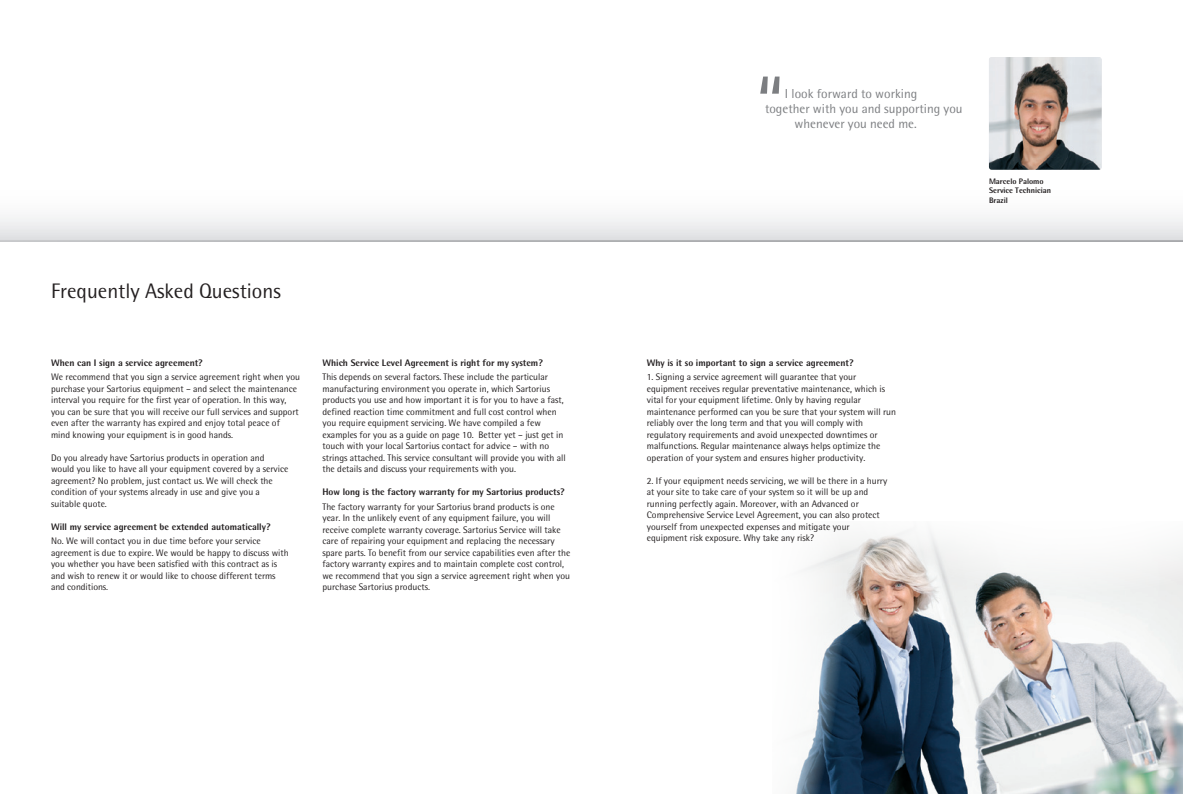
<style>
.page{position:relative;width:1183px;height:794px;background:#fff}
.page>*{position:absolute;margin:0;border:0;box-sizing:border-box;transform-origin:0 0}
.t1{font:79.6px "Sartorius Rotis Sans 2013";color:#7c7e81}
.t2{font:21px "Sartorius Rotis Sans 2013";color:#231f20}
.t3{font:13px/15px "Sartorius Rotis Sans 2013";color:#7c7e81}
.t4{font:9.5px/11.5px "Sartorius Rotis Sans 2013";color:#231f20}
.t5{font:800 9.5px "Sartorius Rotis Sans 2013";color:#231f20}
.t6{font:800 8px/9.5px "Sartorius Rotis Sans 2013";color:#231f20}
</style>
<div class="page">
<svg style="left:0;top:217px;width:595px;height:24px"></svg>
<hr style="left:0;top:241px;width:595px;height:1px;background:#7c7e81">
<img style="left:864px;top:598px;width:318px;height:196px">
<svg style="left:864px;top:531px;width:318px;height:67px;fill:#f3f4f3"></svg>
<svg style="left:795px;top:538px;width:69px;height:256px"></svg>
<svg style="left:595px;top:58px;width:587px;height:183px"></svg>
<hr style="left:595px;top:241px;width:587px;height:1px;background:#7c7e81">
<img style="left:988px;top:57px;width:113px;height:113px">
<h2 class="t2" style="left:51px;top:278px;width:231px">Frequently Asked Questions</h2>
<p class="t5" style="left:51px;top:357px;width:153px">When can I sign a service agreement?</p>
<p class="t4" style="left:51px;top:371px;width:250px">We recommend that you sign a service agreement right when you purchase your Sartorius equipment – and select the maintenance interval you require for the first year of operation. In this way, you can be sure that you will receive our full services and support even after the warranty has expired and enjoy total peace of mind knowing your equipment is in good hands.</p>
<p class="t4" style="left:51px;top:452px;width:239px">Do you already have Sartorius products in operation and would you like to have all your equipment covered by a service agreement? No problem, just contact us. We will check the condition of your systems already in use and give you a suitable quote.</p>
<p class="t5" style="left:51px;top:520px;width:221px">Will my service agreement be extended automatically?</p>
<p class="t4" style="left:51px;top:535px;width:239px">No. We will contact you in due time before your service agreement is due to expire. We would be happy to discuss with you whether you have been satisfied with this contract as is and wish to renew it or would like to choose different terms and conditions.</p>
<p class="t5" style="left:322px;top:357px;width:222px">Which Service Level Agreement is right for my system?</p>
<p class="t4" style="left:322px;top:371px;width:245px">This depends on several factors. These include the particular manufacturing environment you operate in, which Sartorius products you use and how important it is for you to have a fast, defined reaction time commitment and full cost control when you require equipment servicing. We have compiled a few examples for you as a guide on page 10. Better yet – just get in touch with your local Sartorius contact for advice – with no strings attached. This service consultant will provide you with all the details and discuss your requirements with you.</p>
<p class="t5" style="left:322px;top:486px;width:244px">How long is the factory warranty for my Sartorius products?</p>
<p class="t4" style="left:322px;top:501px;width:249px">The factory warranty for your Sartorius brand products is one year. In the unlikely event of any equipment failure, you will receive complete warranty coverage. Sartorius Service will take care of repairing your equipment and replacing the necessary spare parts. To benefit from our service capabilities even after the factory warranty expires and to maintain complete cost control, we recommend that you sign a service agreement right when you purchase Sartorius products.</p>
<h1 class="t1" style="left:756px;top:58px;width:30px">“</h1>
<h3 class="t3" style="left:764px;top:86px;width:199px;text-indent:20px">I look forward to working together with you and supporting you</h3>
<h3 class="t3" style="left:794px;top:116px;width:124px">whenever you need me.</h3>
<p class="t6" style="left:988px;top:176px;width:64px">Marcelo Palomo<br>Service Technician<br>Brazil</p>
<p class="t5" style="left:646px;top:357px;width:208px">Why is it so important to sign a service agreement?</p>
<p class="t4" style="left:646px;top:371px;width:251px">1. Signing a service agreement will guarantee that your equipment receives regular preventative maintenance, which is vital for your equipment lifetime. Only by having regular maintenance performed can you be sure that your system will run reliably over the long term and that you will comply with regulatory requirements and avoid unexpected downtimes or malfunctions. Regular maintenance always helps optimize the operation of your system and ensures higher productivity.</p>
<p class="t4" style="left:646px;top:475px;width:242px">2. If your equipment needs servicing, we will be there in a hurry at your site to take care of your system so it will be up and running perfectly again. Moreover, with an Advanced or Comprehensive Service Level Agreement, you can also protect yourself from unexpected expenses and mitigate your equipment risk exposure. Why take any risk?</p>
</div>
